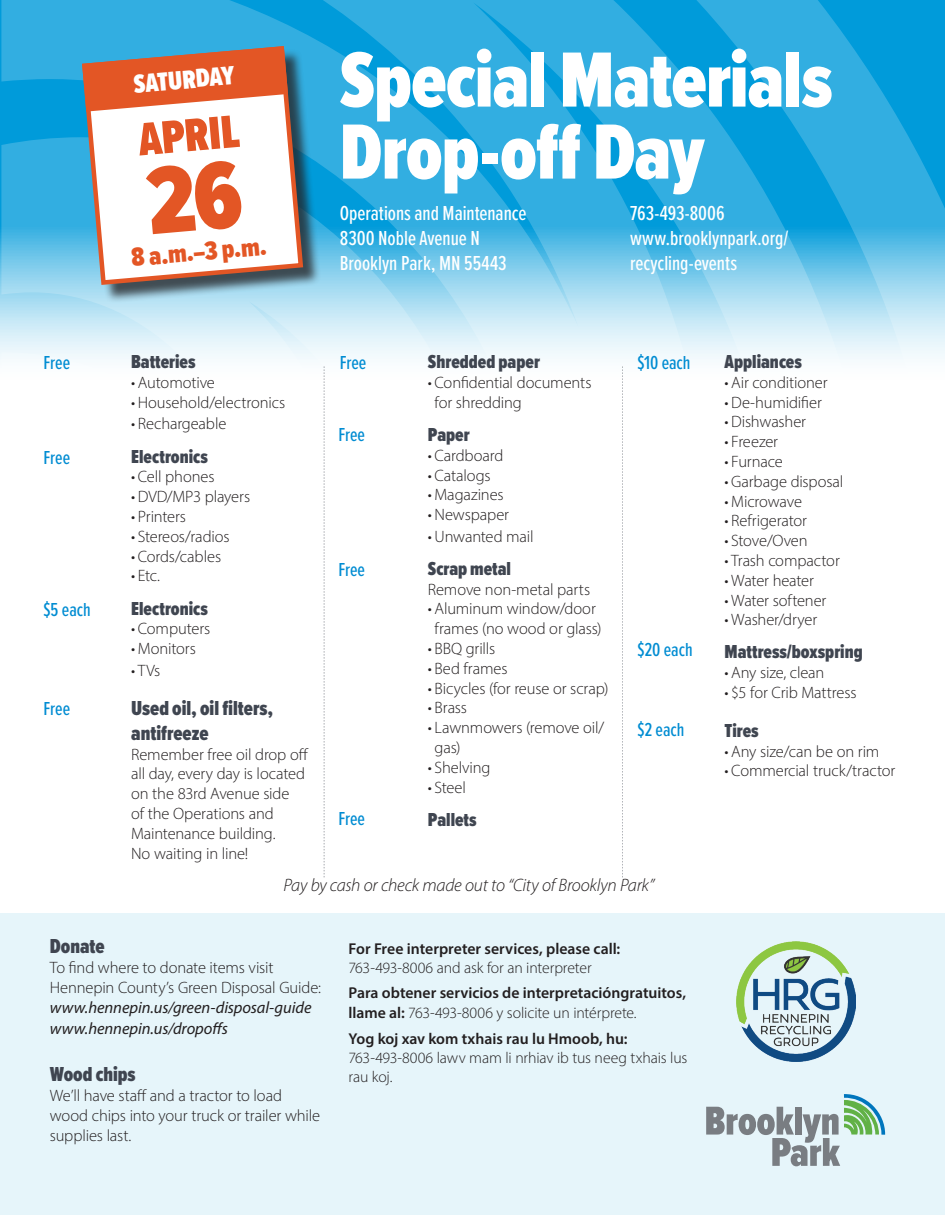
<style>
.page{position:relative;width:945px;height:1215px;background:#fff}
.page>*{position:absolute;margin:0;border:0;box-sizing:border-box;transform-origin:0 0}
.t1{font:900 81px/72px "Proxima Nova Ex Cn";letter-spacing:-.01em;color:#fff}
.Center{font:900 48px "Proxima Nova Ex Cn";color:#e35625}
.Center-2{font:900 27px "Proxima Nova Ex Cn";color:#e35625}
.Center-3{font:900 27px "Proxima Nova Ex Cn";color:#fff}
.t2{font:500 21px/25.2px "Proxima Nova Ex Cn";color:#fff}
.Items_smaller{font:900 21px/25.2px "Proxima Nova Ex Cn";color:#3f4550}
.Items_smaller-2{font:900 19.5px "Proxima Nova Ex Cn";color:#3f4550}
.Items_smaller-3{font:500 19.5px "Proxima Nova Ex Cn";letter-spacing:-.005em;color:#008cd2}
.t3{font:italic 300 18px "Myriad Pro";letter-spacing:-.015em;color:#231f20}
.Items_smaller-4{font:300 16.5px/19.8px "Myriad Pro";letter-spacing:-.01em;color:#231f20}
.t4{font:italic 16.5px "Myriad Pro";letter-spacing:-.005em;color:#231f20}
.t5{font:600 15.75px/18.9px "Myriad Pro";color:#231f20}
.t6{font:300 15.75px/18.9px "Myriad Pro";letter-spacing:-.01em;color:#231f20}
.s1{font-weight:300}
.s2{font-weight:600}
</style>
<div class="page">
<svg style="left:0;top:0;width:945px;height:380px;background:#60c0e7"></svg>
<div style="left:85px;top:49px;width:236px;height:254px;background:#231f20;opacity:.75"></div>
<svg style="left:85px;top:49px;width:216px;height:234px"></svg>
<div style="left:82px;top:46px;width:221px;height:239px;border:4px solid #e35625;border-radius:18px"></div>
<svg style="left:82px;top:46px;width:206px;height:66px;background:#cc785c"></svg>
<div style="left:0;top:913px;width:945px;height:302px;background:#e6f5fa"></div>
<svg style="left:324px;top:366px;width:1px;height:511px"></svg>
<svg style="left:622px;top:366px;width:1px;height:511px"></svg>
<svg style="left:706px;top:1094px;width:179px;height:72px"></svg>
<img style="left:736px;top:942px;width:119px;height:119px">
<svg style="left:145px;top:160px;width:98px;height:74px"></svg>
<p class="Items_smaller-3" style="left:44px;top:349px;width:28px">Free</p>
<p class="Items_smaller-3" style="left:44px;top:443px;width:28px">Free</p>
<p class="Items_smaller-3" style="left:44px;top:595px;width:49px">$5 each</p>
<p class="Items_smaller-3" style="left:44px;top:694px;width:28px">Free</p>
<p class="Center-3" style="left:132px;top:64px;width:103px;rotate:-5deg">SATURDAY</p>
<p class="Center" style="left:135px;top:105px;width:103px;rotate:-5deg">APRIL</p>
<p class="Center-2" style="left:130px;top:238px;width:137px;rotate:-5deg">8 a.m.–3 p.m.</p>
<p class="t1" style="left:340px;top:43px;width:494px">Special Materials<br>Drop-off Day</p>
<p class="t2" style="left:340px;top:200px;width:188px">Operations and Maintenance</p>
<p class="t2" style="left:340px;top:225px;width:168px">8300 Noble Avenue N<br>Brooklyn Park, MN 55443</p>
<p class="t2" style="left:630px;top:200px;width:160px">763-493-8006 www.brooklynpark.org/ recycling-events</p>
<p class="Items_smaller-2" style="left:131px;top:347px;width:66px">Batteries</p>
<p class="Items_smaller-4" style="left:131px;top:372px;width:85px">• Automotive</p>
<p class="Items_smaller-4" style="left:131px;top:392px;width:156px">• Household/electronics</p>
<p class="Items_smaller-4" style="left:131px;top:414px;width:97px">• Rechargeable</p>
<p class="Items_smaller-2" style="left:131px;top:442px;width:78px">Electronics</p>
<p class="Items_smaller-4" style="left:131px;top:467px;width:85px">• Cell phones</p>
<p class="Items_smaller-4" style="left:131px;top:487px;width:121px">• DVD/MP3 players</p>
<p class="Items_smaller-4" style="left:131px;top:506px;width:56px">• Printers</p>
<p class="Items_smaller-4" style="left:131px;top:526px;width:100px">• Stereos/radios</p>
<p class="Items_smaller-4" style="left:131px;top:546px;width:92px">• Cords/cables</p>
<p class="Items_smaller-4" style="left:131px;top:566px;width:30px">• Etc.</p>
<p class="Items_smaller-2" style="left:131px;top:594px;width:78px">Electronics</p>
<p class="Items_smaller-4" style="left:131px;top:619px;width:81px">• Computers</p>
<p class="Items_smaller-4" style="left:131px;top:639px;width:66px">• Monitors</p>
<p class="Items_smaller-4" style="left:131px;top:660px;width:31px">• TVs</p>
<p class="Items_smaller" style="left:131px;top:695px;width:143px">Used oil, oil filters, antifreeze</p>
<p class="Items_smaller-4" style="left:131px;top:744px;width:179px">Remember free oil drop off all day, every day is located on the 83rd Avenue side<br>of the Operations and<br>Maintenance building.<br>No waiting in line!</p>
<p class="Items_smaller-3" style="left:340px;top:349px;width:28px">Free</p>
<p class="Items_smaller-3" style="left:338px;top:420px;width:28px">Free</p>
<p class="Items_smaller-3" style="left:338px;top:556px;width:28px">Free</p>
<p class="Items_smaller-3" style="left:338px;top:804px;width:28px">Free</p>
<p class="Items_smaller-2" style="left:428px;top:347px;width:114px">Shredded paper</p>
<p class="Items_smaller-4" style="left:435px;top:372px;width:158px;text-indent:-7px">• Confidential documents for shredding</p>
<p class="Items_smaller-2" style="left:428px;top:420px;width:43px">Paper</p>
<p class="Items_smaller-4" style="left:428px;top:445px;width:77px">• Cardboard</p>
<p class="Items_smaller-4" style="left:428px;top:465px;width:64px">• Catalogs</p>
<p class="Items_smaller-4" style="left:428px;top:485px;width:77px">• Magazines</p>
<p class="Items_smaller-4" style="left:428px;top:505px;width:83px">• Newspaper</p>
<p class="Items_smaller-4" style="left:428px;top:526px;width:107px">• Unwanted mail</p>
<p class="Items_smaller-2" style="left:428px;top:554px;width:85px">Scrap metal</p>
<p class="Items_smaller-4" style="left:428px;top:579px;width:164px">Remove non-metal parts</p>
<p class="Items_smaller-4" style="left:428px;top:599px;width:175px;text-align:center">• Aluminum window/door frames (no wood or glass)</p>
<p class="Items_smaller-4" style="left:428px;top:638px;width:69px">• BBQ grills</p>
<p class="Items_smaller-4" style="left:428px;top:658px;width:81px">• Bed frames</p>
<p class="Items_smaller-4" style="left:428px;top:678px;width:182px">• Bicycles (for reuse or scrap)</p>
<p class="Items_smaller-4" style="left:428px;top:698px;width:41px">• Brass</p>
<p class="Items_smaller-4" style="left:435px;top:718px;width:171px;text-indent:-7px">• Lawnmowers (remove oil/ gas)</p>
<p class="Items_smaller-4" style="left:428px;top:757px;width:64px">• Shelving</p>
<p class="Items_smaller-4" style="left:428px;top:777px;width:40px">• Steel</p>
<p class="Items_smaller-2" style="left:428px;top:805px;width:50px">Pallets</p>
<p class="Items_smaller-3" style="left:638px;top:349px;width:55px">$10 each</p>
<p class="Items_smaller-3" style="left:638px;top:636px;width:57px">$20 each</p>
<p class="Items_smaller-3" style="left:638px;top:716px;width:48px">$2 each</p>
<p class="Items_smaller-2" style="left:725px;top:347px;width:79px">Appliances</p>
<p class="Items_smaller-4" style="left:725px;top:372px;width:105px">• Air conditioner</p>
<p class="Items_smaller-4" style="left:725px;top:392px;width:99px">• De-humidifier</p>
<p class="Items_smaller-4" style="left:725px;top:412px;width:83px">• Dishwasher</p>
<p class="Items_smaller-4" style="left:725px;top:432px;width:55px">• Freezer</p>
<p class="Items_smaller-4" style="left:725px;top:452px;width:60px">• Furnace</p>
<p class="Items_smaller-4" style="left:725px;top:471px;width:120px">• Garbage disposal</p>
<p class="Items_smaller-4" style="left:725px;top:491px;width:79px">• Microwave</p>
<p class="Items_smaller-4" style="left:725px;top:511px;width:84px">• Refrigerator</p>
<p class="Items_smaller-4" style="left:725px;top:531px;width:85px">• Stove/Oven</p>
<p class="Items_smaller-4" style="left:725px;top:551px;width:117px">• Trash compactor</p>
<p class="Items_smaller-4" style="left:725px;top:570px;width:91px">• Water heater</p>
<p class="Items_smaller-4" style="left:725px;top:590px;width:103px">• Water softener</p>
<p class="Items_smaller-4" style="left:725px;top:610px;width:94px">• Washer/dryer</p>
<p class="Items_smaller-2" style="left:725px;top:638px;width:140px">Mattress/boxspring</p>
<p class="Items_smaller-4" style="left:725px;top:663px;width:101px">• Any size, clean</p>
<p class="Items_smaller-4" style="left:725px;top:683px;width:133px">• $5 for Crib Mattress</p>
<p class="Items_smaller-2" style="left:725px;top:716px;width:36px">Tires</p>
<p class="Items_smaller-4" style="left:725px;top:741px;width:156px">• Any size/can be on rim</p>
<p class="Items_smaller-4" style="left:725px;top:761px;width:172px">• Commercial truck/tractor</p>
<p class="t3" style="left:283px;top:874px;width:373px">Pay by cash or check made out to “City of Brooklyn Park”</p>
<p class="Items_smaller" style="left:50px;top:934px;width:56px">Donate</p>
<p class="Items_smaller-4" style="left:50px;top:958px;width:273px">To find where to donate items visit<br>Hennepin County’s Green Disposal Guide:</p>
<p class="t4" style="left:50px;top:997px;width:263px">www.hennepin.us/green-disposal-guide</p>
<p class="t4" style="left:50px;top:1019px;width:180px">www.hennepin.us/dropoffs</p>
<p class="Items_smaller" style="left:50px;top:1062px;width:87px">Wood chips</p>
<p class="Items_smaller-4" style="left:50px;top:1086px;width:272px">We’ll have staff and a tractor to load wood chips into your truck or trailer while supplies last.</p>
<p class="t5" style="left:348px;top:939px;width:273px">For Free interpreter services, please call:<br><span class="s1">763-493-8006 and ask for an interpreter</span></p>
<p class="t5" style="left:348px;top:983px;width:339px;line-height:19.8px">Para obtener servicios de interpretacióngratuitos, llame al: <span class="s1">763-493-8006 y solicite un intérprete.</span></p>
<p class="t6" style="left:348px;top:1029px;width:340px"><span class="s2">Yog koj xav kom txhais rau lu Hmoob, hu:<br></span>763-493-8006 lawv mam li nrhiav ib tus neeg txhais lus rau koj.</p>
</div>
